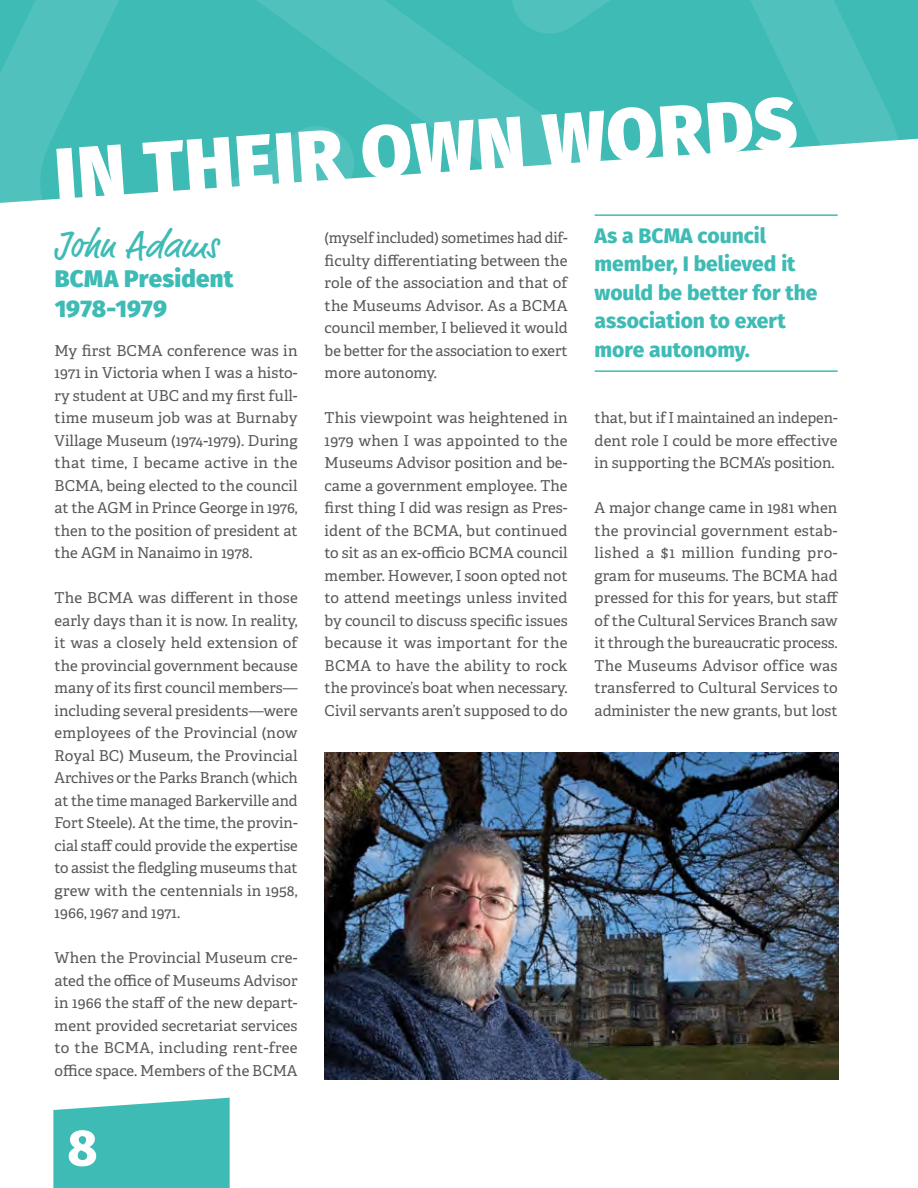
<style>
.page{position:relative;width:918px;height:1188px;background:#fff}
.page>*{position:absolute;margin:0;border:0;box-sizing:border-box;transform-origin:0 0}
.t1{font:800 73.5px "Fira Sans";color:#fff}
.t2{font:800 51px "Fira Sans";color:#fff}
.t3{font:37.5px "Market OT";letter-spacing:.005em;color:#3ebbb5}
.t4{font:800 24px/30px "Fira Sans";letter-spacing:.01em;color:#3ebbb5}
.t5{font:800 21px/28.5px "Fira Sans";color:#3ebbb5}
.t6{font:15px/22.5px "Adelle";color:#585858;text-align:justify}
</style>
<div class="page">
<svg style="left:53px;top:1098px;width:177px;height:90px;background:#4bbfba"></svg>
<svg style="left:0;top:0;width:906px;height:216px;fill:#3ebbb5"></svg>
<hr style="left:595px;top:214px;width:243px;height:2px;background:#3ebbb5">
<hr style="left:595px;top:370px;width:243px;height:2px;background:#3ebbb5">
<img style="left:325px;top:752px;width:513px;height:328px">
<h1 class="t1" style="left:51px;top:123px;width:745px;rotate:-4deg">IN THEIR OWN WORDS</h1>
<h3 class="t5" style="left:595px;top:220px;width:224px">As a BCMA council member, I believed it would be better for the association to exert more autonomy.</h3>
<h3 class="t3" style="left:55px;top:223px;width:165px">John Adams</h3>
<h3 class="t4" style="left:55px;top:264px;width:180px">BCMA President<br>1978-1979</h3>
<p class="t6" style="left:55px;top:338px;width:245px">My first BCMA conference was in 1971 in Victoria when I was a histo&shy;ry student at UBC and my first full&shy;time museum job was at Burnaby Village Museum (1974-1979). During that time, I became active in the BCMA, being elected to the council at the AGM in Prince George in 1976, then to the position of president at the AGM in Nanaimo in 1978.</p>
<p class="t6" style="left:55px;top:586px;width:245px">The BCMA was different in those early days than it is now. In reality, it was a closely held extension of the provincial government because many of its first council members— including several presidents—were employees of the Provincial (now Royal BC) Museum, the Provincial Archives or the Parks Branch (which at the time managed Barkerville and Fort Steele). At the time, the provin&shy;cial staff could provide the expertise to assist the fledgling museums that grew with the centennials in 1958, 1966, 1967 and 1971.</p>
<p class="t6" style="left:55px;top:946px;width:245px">When the Provincial Museum cre&shy;ated the office of Museums Advisor in 1966 the staff of the new depart&shy;ment provided secretariat services to the BCMA, including rent-free office space. Members of the BCMA</p>
<p class="t6" style="left:325px;top:226px;width:245px">(myself included) sometimes had dif&shy;ficulty differentiating between the role of the association and that of the Museums Advisor. As a BCMA council member, I believed it would be better for the association to exert more autonomy.</p>
<p class="t6" style="left:325px;top:406px;width:245px">This viewpoint was heightened in 1979 when I was appointed to the Museums Advisor position and be&shy;came a government employee. The first thing I did was resign as Pres&shy;ident of the BCMA, but continued to sit as an ex-officio BCMA council member. However, I soon opted not to attend meetings unless invited by council to discuss specific issues because it was important for the BCMA to have the ability to rock the province’s boat when necessary.<br>Civil servants aren’t supposed to do</p>
<p class="t6" style="left:595px;top:406px;width:245px">that, but if I maintained an indepen&shy;dent role I could be more effective in supporting the BCMA’s position.</p>
<p class="t6" style="left:595px;top:496px;width:245px">A major change came in 1981 when the provincial government estab&shy;lished a $1 million funding pro&shy;gram for museums. The BCMA had pressed for this for years, but staff of the Cultural Services Branch saw it through the bureaucratic process.<br>The Museums Advisor office was transferred to Cultural Services to administer the new grants, but lost</p>
<h2 class="t2" style="left:67px;top:1103px;width:32px">8</h2>
</div>
